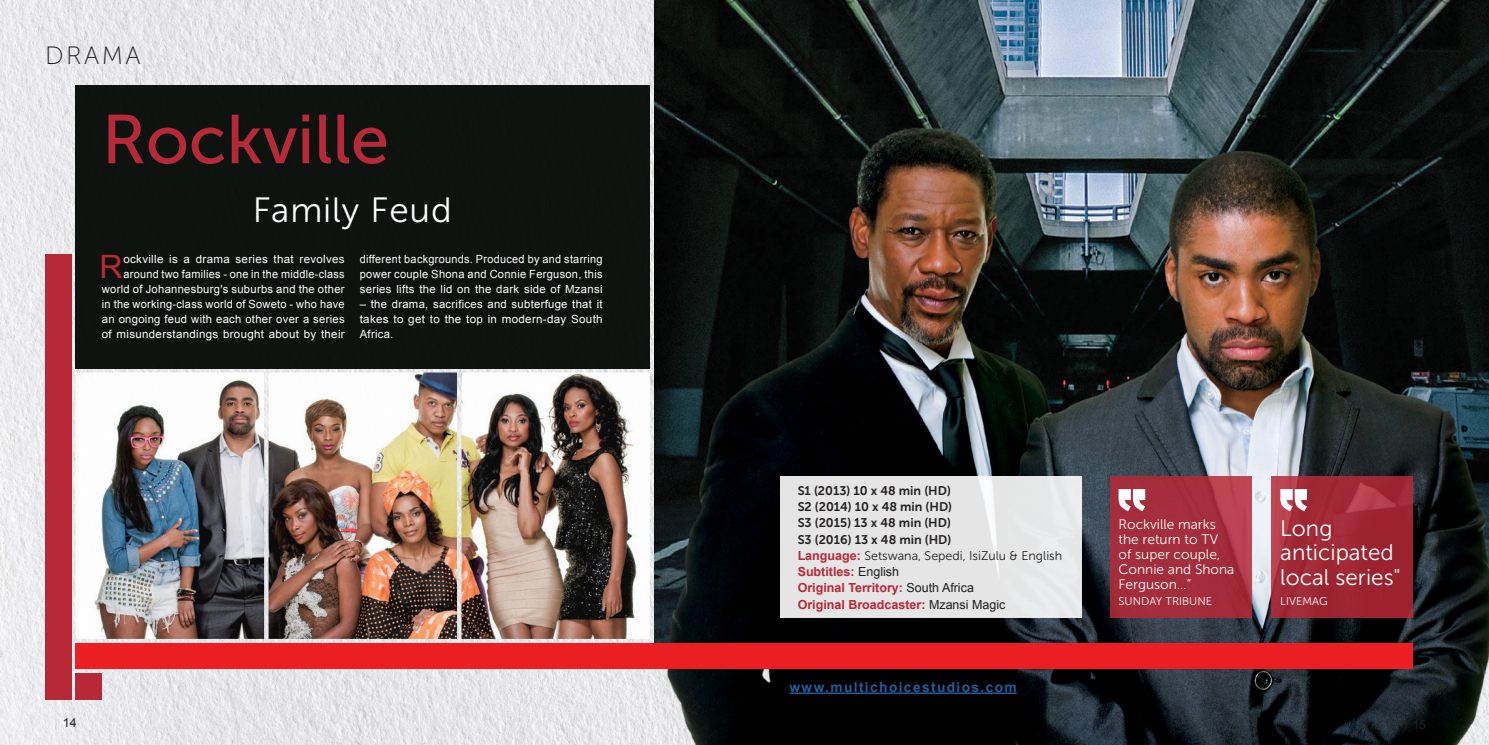
<style>
.page{position:relative;width:1489px;height:745px;background:#fff}
.page>*{position:absolute;margin:0;border:0;box-sizing:border-box;transform-origin:0 0}
.t1{font:68.75px "Museo Sans 500";color:#b82937}
.t2{font:35px "Museo Sans 300";letter-spacing:.025em;color:#fff}
.t3{font:32.25px "Arial";color:#b82937}
.t4{font:25px "Museo Sans 100";letter-spacing:.1em;color:#231f20}
.t5{font:22.5px/24.5px "Museo Sans 300";color:#fff}
.t6{font:13.75px/15px "Museo Sans 300";color:#fff}
.t7{font:700 13.75px "Arial";letter-spacing:.1em;color:#215e9e}
.t8{font:12.5px/16.2px "Museo Sans 700";color:#231f20;text-align:justify}
.t9{font:700 12.5px/16.2px "Arial";color:#b82937}
.t10{font:12.5px "Museo Sans 300";color:#231f20}
.t11{font:12.5px "Arial";color:#231f20}
.t12{font:11.25px/15px "Arial";letter-spacing:.025em;color:#fff;text-align:justify}
.t13{font:11.25px "Museo Sans 300";color:#fff}
.s1{font-family:"Arial";font-weight:700;color:#b82937}
.s2{font-weight:400;color:#231f20}
</style>
<div class="page">
<img style="left:0;top:0;width:654px;height:744px">
<img style="left:654px;top:0;width:834px;height:744px">
<div style="left:76px;top:85px;width:574px;height:283px;background:#101512"></div>
<hr style="left:789px;top:692px;width:227px;height:1px;background:#215e9e">
<img style="left:76px;top:372px;width:574px;height:266px">
<div style="left:76px;top:643px;width:1337px;height:25px;background:#ed1d24"></div>
<div style="left:45px;top:254px;width:26px;height:445px;background:#b82937"></div>
<div style="left:76px;top:673px;width:26px;height:26px;background:#b82937"></div>
<svg style="left:1271px;top:475px;width:142px;height:142px;background:#a12a36"></svg>
<svg style="left:1109px;top:475px;width:142px;height:142px;background:#a6303e"></svg>
<svg style="left:1118px;top:488px;width:27px;height:23px"></svg>
<svg style="left:1280px;top:488px;width:26px;height:23px"></svg>
<div style="left:780px;top:475px;width:301px;height:142px;background:#e5e5e5"></div>
<h3 class="t4" style="left:45px;top:42px;width:97px">DRAMA</h3>
<h1 class="t1" style="left:102px;top:102px;width:288px">Rockville</h1>
<h2 class="t2" style="left:253px;top:191px;width:200px">Family Feud</h2>
<p class="t12" style="left:102px;top:251px;width:244px;text-align:right">ockville is a drama series that revolves around two families - one in the middle-class world of Johannesburg's suburbs and the other in the working-class world of Soweto - who have an ongoing feud with each other over a series of misunderstandings brought about by their</p>
<p class="t12" style="left:360px;top:251px;width:244px">different backgrounds. Produced by and starring power couple Shona and Connie Ferguson, this series lifts the lid on the dark side of Mzansi</p>
<h3 class="t3" style="left:99px;top:245px;width:25px">R</h3>
<p class="t12" style="left:360px;top:296px;width:244px">– the drama, sacrifices and subterfuge that it takes to get to the top in modern-day South Africa.</p>
<p class="t8" style="left:797px;top:482px;width:156px">S1 (2013) 10 x 48 min (HD)<br>S2 (2014) 10 x 48 min (HD)<br>S3 (2015) 13 x 48 min (HD)<br>S3 (2016) 13 x 48 min (HD)</p>
<p class="t10" style="left:797px;top:548px;width:266px"><span class="s1">Language:</span> Setswana, Sepedi, IsiZulu &amp; English</p>
<p class="t9" style="left:797px;top:563px;width:209px">Subtitles: <span class="s2">English<br></span>Original Territory: <span class="s2">South Africa<br></span>Original Broadcaster: <span class="s2">Mzansi Magic</span></p>
<p class="t7" style="left:789px;top:677px;width:229px">www.multichoicestudios.com</p>
<p class="t6" style="left:1118px;top:516px;width:117px">Rockville marks the return to TV of super couple,<br>Connie and Shona<br>Ferguson…”</p>
<p class="t13" style="left:1118px;top:595px;width:95px">SUNDAY TRIBUNE</p>
<h3 class="t5" style="left:1280px;top:515px;width:122px">Long anticipated local series"</h3>
<p class="t13" style="left:1280px;top:595px;width:49px">LIVEMAG</p>
<p class="t11" style="left:63px;top:713px;width:15px">14</p>
<p class="t11" style="left:1412px;top:715px;width:15px">15</p>
</div>
